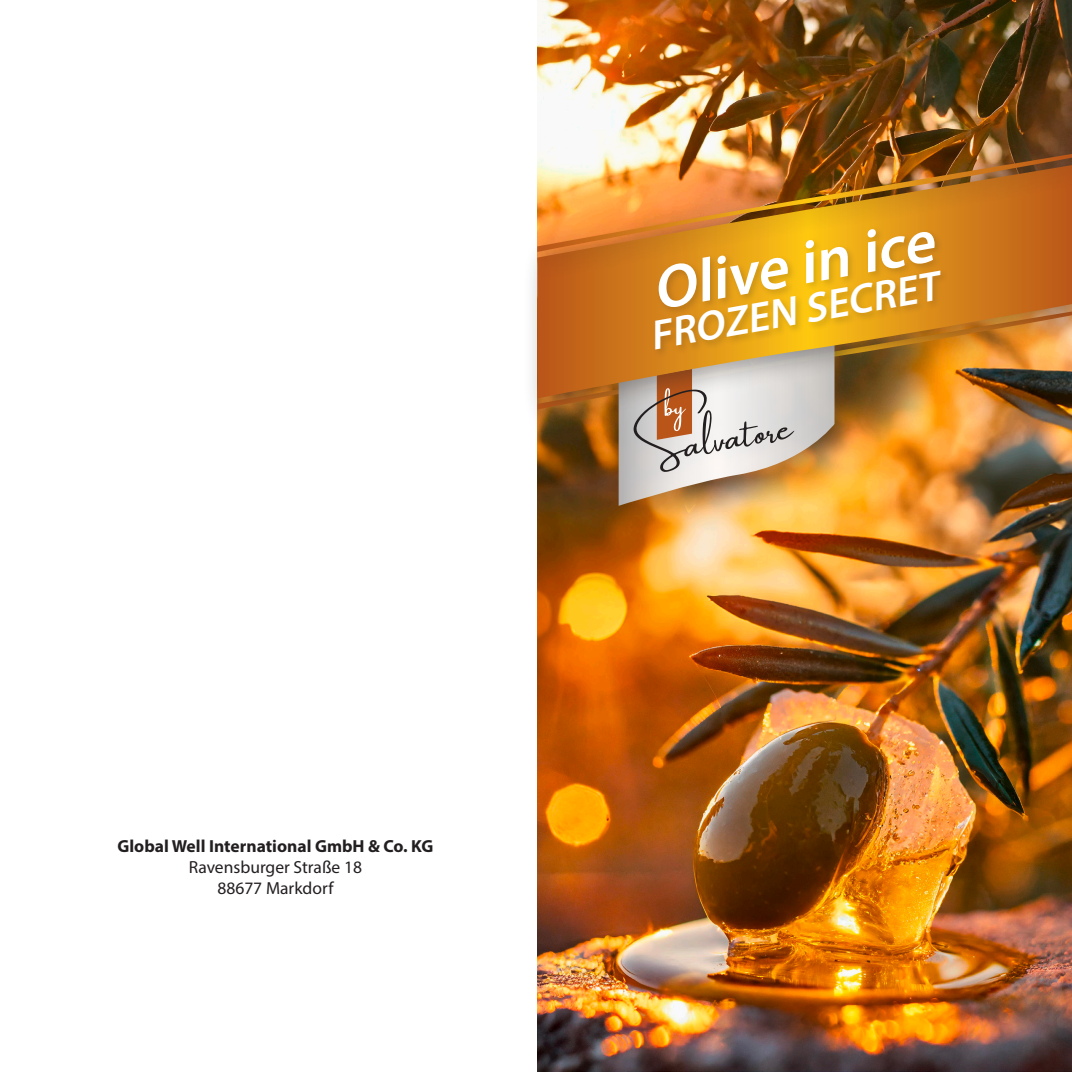
<style>
.page{position:relative;width:1072px;height:1072px;background:#fff}
.page>*{position:absolute;margin:0;border:0;box-sizing:border-box;transform-origin:0 0}
.t1{font:italic 600 60.73px "Myriad Pro";color:#fff}
.t2{font:italic 600 41.82px "Myriad Pro";color:#fff}
.t3{font:700 17.5px "Myriad Pro";color:#231f20}
.t4{font:17.5px/21px "Myriad Pro";color:#231f20;text-align:center}
</style>
<div class="page">
<img style="left:537px;top:0;width:534px;height:1071px">
<div style="left:524px;top:298px;width:547px;height:139px;background:#231f20;opacity:.38"></div>
<div style="left:603px;top:273px;width:260px;height:260px;background:#231f20;opacity:.38"></div>
<img style="left:618px;top:425px;width:216px;height:81px">
<div style="left:522px;top:152px;width:549px;height:273px;background:#231f20;opacity:.38"></div>
<img style="left:537px;top:279px;width:534px;height:119px">
<div style="left:652px;top:226px;width:297px;height:132px;background:#231f20;opacity:.19"></div>
<div style="left:524px;top:140px;width:547px;height:139px;background:#231f20;opacity:.38"></div>
<img style="left:537px;top:154px;width:534px;height:98px">
<svg style="left:633px;top:369px;width:161px;height:109px;background:#cdbdb1"></svg>
<p class="t3" style="left:117px;top:834px;width:317px">Global Well International GmbH &amp; Co. KG</p>
<p class="t4" style="left:189px;top:856px;width:175px">Ravensburger Straße 18<br>88677 Markdorf</p>
<h1 class="t1" style="left:646px;top:251px;width:286px;rotate:-10deg">Olive in ice</h1>
<h2 class="t2" style="left:645px;top:310px;width:294px;rotate:-10deg">FROZEN SECRET</h2>
</div>
